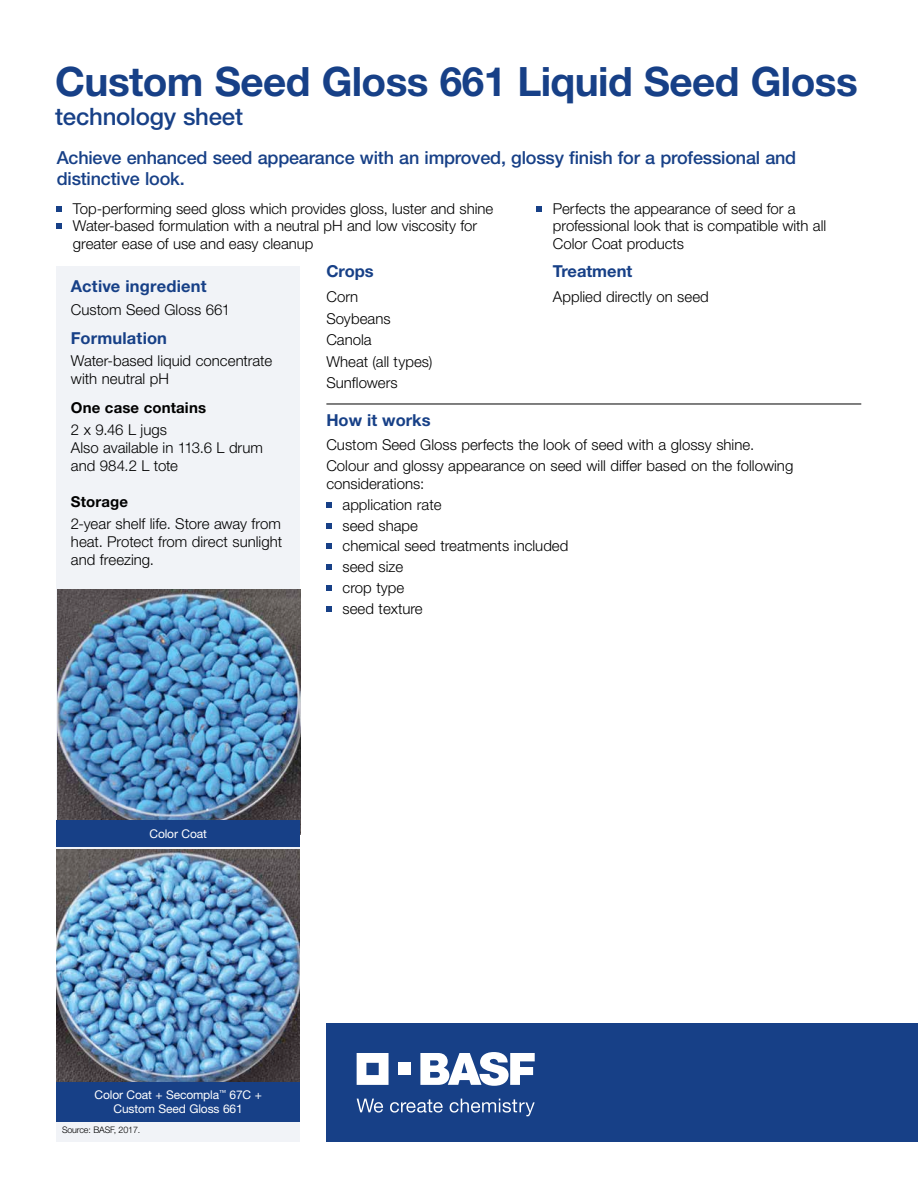
<style>
.page{position:relative;width:918px;height:1188px;background:#fff}
.page>*{position:absolute;margin:0;border:0;box-sizing:border-box;transform-origin:0 0}
.t1{font:700 40.5px "Helvetica Neue LT Std";letter-spacing:-.015em;color:#174087}
.t2{font:500 24px "Helvetica Neue LT Std";letter-spacing:-.01em;color:#174087}
.t3{font:500 18px/21px "Helvetica Neue LT Std";letter-spacing:-.01em;color:#174087}
.t4{font:700 16.5px "Helvetica Neue LT Std";color:#174087}
.t5{font:300 15px/20.9px "Helvetica Neue LT Std";color:#000}
.t6{font:700 15px "Helvetica Neue LT Std";letter-spacing:.01em;color:#000}
.t7{font:12px/13.5px "Helvetica Neue LT Std";letter-spacing:-.01em;color:#fff;text-align:center}
.t8{font:300 9px "Helvetica Neue LT Std";letter-spacing:-.015em;color:#000}
</style>
<div class="page">
<div style="left:57px;top:281px;width:243px;height:861px;background:#f1f3f7"></div>
<div style="left:327px;top:1023px;width:591px;height:119px;background:#174087"></div>
<svg style="left:357px;top:1053px;width:32px;height:32px"></svg>
<div style="left:398px;top:1063px;width:13px;height:12px;background:#fff"></div>
<svg style="left:420px;top:1052px;width:115px;height:34px"></svg>
<svg style="left:357px;top:1099px;width:26px;height:14px"></svg>
<svg style="left:390px;top:1099px;width:53px;height:14px"></svg>
<svg style="left:450px;top:1099px;width:85px;height:17px"></svg>
<div style="left:57px;top:266px;width:243px;height:272px;background:#f1f3f7"></div>
<hr style="left:326px;top:404px;width:535px;height:1px;background:#000">
<svg style="left:326px;top:502px;width:6px;height:5px"></svg>
<svg style="left:326px;top:523px;width:6px;height:5px"></svg>
<svg style="left:326px;top:544px;width:6px;height:5px"></svg>
<svg style="left:326px;top:565px;width:6px;height:5px"></svg>
<svg style="left:326px;top:586px;width:6px;height:5px"></svg>
<svg style="left:326px;top:606px;width:6px;height:6px"></svg>
<svg style="left:57px;top:207px;width:5px;height:5px"></svg>
<svg style="left:57px;top:224px;width:5px;height:5px"></svg>
<svg style="left:537px;top:207px;width:5px;height:5px"></svg>
<img style="left:57px;top:589px;width:243px;height:232px">
<img style="left:56px;top:849px;width:244px;height:245px">
<div style="left:57px;top:1082px;width:243px;height:40px;background:#174087"></div>
<div style="left:57px;top:821px;width:243px;height:26px;background:#174087"></div>
<h1 class="t1" style="left:55px;top:57px;width:804px">Custom Seed Gloss 661 Liquid Seed Gloss</h1>
<h2 class="t2" style="left:55px;top:102px;width:189px">technology sheet</h2>
<p class="t3" style="left:57px;top:147px;width:741px">Achieve enhanced seed appearance with an improved, glossy finish for a professional and distinctive look.</p>
<p class="t5" style="left:73px;top:200px;width:422px;line-height:17.2px">Top-performing seed gloss which provides gloss, luster and shine<br>Water-based formulation with a neutral pH and low viscosity for greater ease of use and easy cleanup</p>
<p class="t5" style="left:553px;top:200px;width:275px;line-height:17.2px">Perfects the appearance of seed for a professional look that is compatible with all<br>Color Coat products</p>
<p class="t4" style="left:71px;top:276px;width:137px">Active ingredient</p>
<p class="t5" style="left:71px;top:299px;width:161px">Custom Seed Gloss 661</p>
<p class="t4" style="left:71px;top:327px;width:98px">Formulation</p>
<p class="t5" style="left:71px;top:351px;width:203px;line-height:18px">Water-based liquid concentrate with neutral pH</p>
<p class="t6" style="left:71px;top:398px;width:137px">One case contains</p>
<p class="t5" style="left:71px;top:420px;width:194px;line-height:18px">2 x 9.46 L jugs<br>Also available in 113.6 L drum and 984.2 L tote</p>
<p class="t6" style="left:71px;top:492px;width:59px">Storage</p>
<p class="t5" style="left:71px;top:515px;width:213px;line-height:18px;text-align:justify">2-year shelf life. Store away from heat. Protect from direct sunlight and freezing.</p>
<p class="t4" style="left:326px;top:261px;width:49px">Crops</p>
<p class="t4" style="left:553px;top:261px;width:81px">Treatment</p>
<p class="t5" style="left:326px;top:286px;width:33px">Corn</p>
<p class="t5" style="left:553px;top:286px;width:157px">Applied directly on seed</p>
<p class="t5" style="left:326px;top:307px;width:108px;line-height:21.5px">Soybeans<br>Canola<br>Wheat (all types)<br>Sunflowers</p>
<p class="t4" style="left:326px;top:410px;width:106px">How it works</p>
<p class="t5" style="left:326px;top:434px;width:468px">Custom Seed Gloss perfects the look of seed with a glossy shine.<br>Colour and glossy appearance on seed will differ based on the following</p>
<p class="t5" style="left:343px;top:473px;width:227px;text-indent:-16px">considerations:<br>application rate<br>seed shape<br>chemical seed treatments included seed size<br>crop type<br>seed texture</p>
<p class="t7" style="left:149px;top:827px;width:59px">Color Coat</p>
<p class="t7" style="left:95px;top:1088px;width:169px">Color Coat + Secompla<sup>™</sup> 67C +<br>Custom Seed Gloss 661</p>
<p class="t8" style="left:62px;top:1124px;width:80px">Source: BASF, 2017.</p>
</div>
